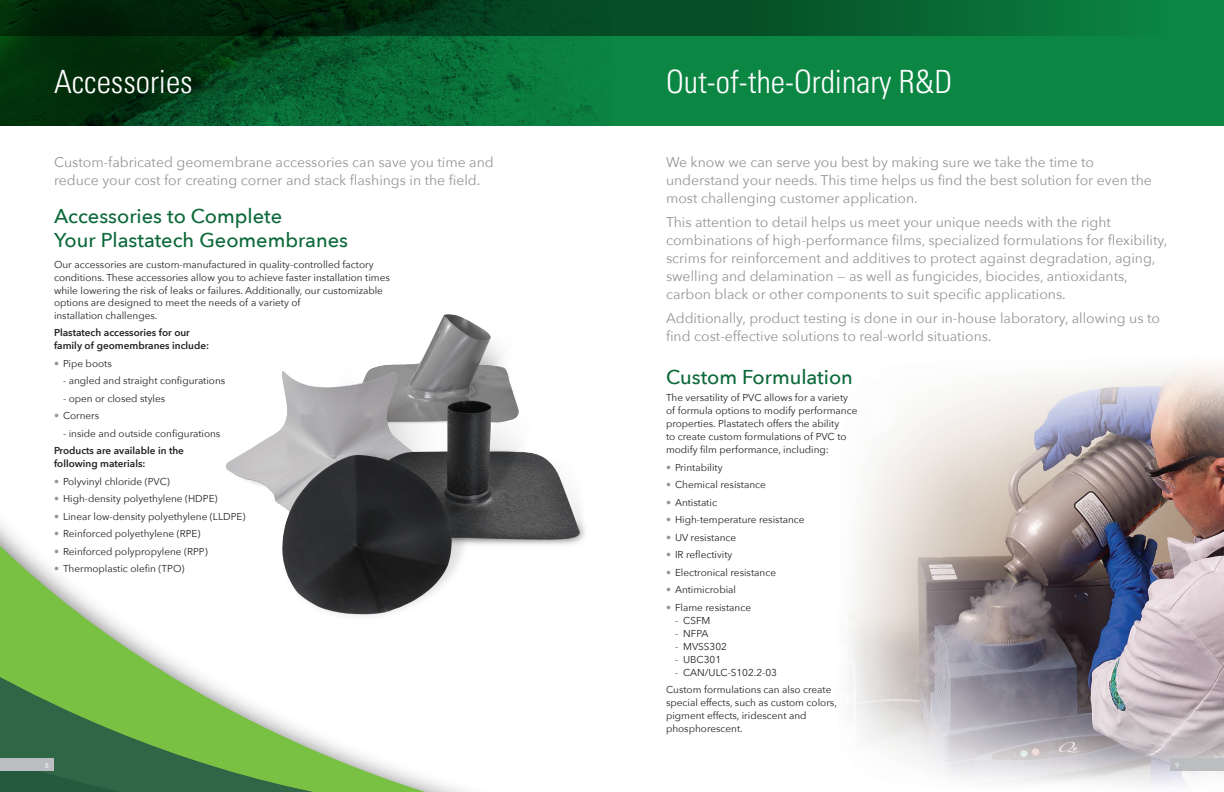
<style>
.page{position:relative;width:1224px;height:792px;background:#fff}
.page>*{position:absolute;margin:0;border:0;box-sizing:border-box;transform-origin:0 0}
.Headline{font:300 condensed 32px "Univers LT Pro";color:#fff}
.Side_Head{font:500 20px/24px "Avenir Next";color:#0c6939}
.Body{font:14px/18px "Avenir Next";color:#939598}
.Side_Head-2{font:10px/13px "Avenir Next";color:#231f20}
.Side_Head-3{font:600 10px/13px "Avenir Next";color:#231f20}
.t1{font:7px "Avenir Next";color:#fff}
.s1{color:#939598}
</style>
<div class="page">
<svg style="left:0;top:523px;width:46px;height:44px"></svg>
<svg style="left:0;top:567px;width:225px;height:125px;fill:#79c142"></svg>
<svg style="left:0;top:692px;width:466px;height:100px"></svg>
<img style="left:848px;top:367px;width:376px;height:419px">
<div style="left:0;top:0;width:1224px;height:126px;background:#0c8643"></div>
<svg style="left:612px;top:0;width:479px;height:36px"></svg>
<div style="left:0;top:759px;width:54px;height:12px;background:#bcbdc0"></div>
<div style="left:1170px;top:759px;width:54px;height:12px;background:#bcbdc0"></div>
<img style="left:0;top:0;width:612px;height:126px">
<img style="left:169px;top:314px;width:416px;height:341px">
<p class="Headline" style="left:54px;top:60px;width:140px">Accessories</p>
<p class="Body" style="left:54px;top:153px;width:441px">Custom-fabricated geomembrane accessories can save you time and reduce your cost for creating corner and stack flashings in the field.</p>
<p class="Side_Head" style="left:54px;top:204px;width:296px">Accessories to Complete<br>Your Plastatech Geomembranes</p>
<p class="Side_Head-2" style="left:54px;top:258px;width:337px">Our accessories are custom-manufactured in quality-controlled factory conditions. These accessories allow you to achieve faster installation times while lowering the risk of leaks or failures. Additionally, our customizable</p>
<p class="Side_Head-2" style="left:54px;top:296px;width:248px">options are designed to meet the needs of a variety of</p>
<p class="Side_Head-2" style="left:54px;top:308px;width:105px">installation challenges.</p>
<p class="Side_Head-3" style="left:54px;top:326px;width:157px">Plastatech accessories for our family of geomembranes include:</p>
<p class="Side_Head-2" style="left:54px;top:356px;width:59px"><span class="s1">•</span> Pipe boots</p>
<p class="Side_Head-2" style="left:63px;top:374px;width:164px">- angled and straight configurations</p>
<p class="Side_Head-2" style="left:63px;top:391px;width:104px">- open or closed styles</p>
<p class="Side_Head-2" style="left:54px;top:409px;width:47px"><span class="s1">•</span> Corners</p>
<p class="Side_Head-2" style="left:63px;top:426px;width:159px">- inside and outside configurations</p>
<p class="Side_Head-3" style="left:54px;top:444px;width:132px">Products are available in the following materials:</p>
<p class="Side_Head-2" style="left:54px;top:474px;width:117px"><span class="s1">•</span> Polyvinyl chloride (PVC)</p>
<p class="Side_Head-2" style="left:54px;top:492px;width:165px"><span class="s1">•</span> High-density polyethylene (HDPE)</p>
<p class="Side_Head-2" style="left:54px;top:509px;width:193px"><span class="s1">•</span> Linear low-density polyethylene (LLDPE)</p>
<p class="Side_Head-2" style="left:54px;top:527px;width:148px"><span class="s1">•</span> Reinforced polyethylene (RPE)</p>
<p class="Side_Head-2" style="left:54px;top:544px;width:155px"><span class="s1">•</span> Reinforced polypropylene (RPP)</p>
<p class="Side_Head-2" style="left:54px;top:562px;width:132px"><span class="s1">•</span> Thermoplastic olefin (TPO)</p>
<p class="Headline" style="left:666px;top:60px;width:288px">Out-of-the-Ordinary R&amp;D</p>
<p class="Body" style="left:666px;top:153px;width:487px">We know we can serve you best by making sure we take the time to understand your needs. This time helps us find the best solution for even the most challenging customer application.</p>
<p class="Body" style="left:666px;top:213px;width:503px">This attention to detail helps us meet your unique needs with the right combinations of high-performance films, specialized formulations for flexibility, scrims for reinforcement and additives to protect against degradation, aging, swelling and delamination — as well as fungicides, biocides, antioxidants, carbon black or other components to suit specific applications.</p>
<p class="Body" style="left:666px;top:309px;width:496px">Additionally, product testing is done in our in-house laboratory, allowing us to find cost-effective solutions to real-world situations.</p>
<p class="Side_Head" style="left:666px;top:364px;width:188px">Custom Formulation</p>
<p class="Side_Head-2" style="left:666px;top:391px;width:193px">The versatility of PVC allows for a variety of formula options to modify performance properties. Plastatech offers the ability<br>to create custom formulations of PVC to modify film performance, including:</p>
<p class="Side_Head-2" style="left:666px;top:460px;width:58px"><span class="s1">•</span> Printability</p>
<p class="Side_Head-2" style="left:666px;top:478px;width:101px"><span class="s1">•</span> Chemical resistance</p>
<p class="Side_Head-2" style="left:666px;top:495px;width:52px"><span class="s1">•</span> Antistatic</p>
<p class="Side_Head-2" style="left:666px;top:513px;width:140px"><span class="s1">•</span> High-temperature resistance</p>
<p class="Side_Head-2" style="left:666px;top:530px;width:72px"><span class="s1">•</span> UV resistance</p>
<p class="Side_Head-2" style="left:666px;top:548px;width:68px"><span class="s1">•</span> IR reflectivity</p>
<p class="Side_Head-2" style="left:666px;top:565px;width:112px"><span class="s1">•</span> Electronical resistance</p>
<p class="Side_Head-2" style="left:666px;top:583px;width:72px"><span class="s1">•</span> Antimicrobial</p>
<p class="Side_Head-2" style="left:666px;top:600px;width:87px"><span class="s1">•</span> Flame resistance</p>
<p class="Side_Head-2" style="left:675px;top:613px;width:37px">- CSFM</p>
<p class="Side_Head-2" style="left:675px;top:626px;width:35px">- NFPA</p>
<p class="Side_Head-2" style="left:675px;top:639px;width:53px">- MVSS302</p>
<p class="Side_Head-2" style="left:675px;top:652px;width:48px">- UBC301</p>
<p class="Side_Head-2" style="left:675px;top:665px;width:104px">- CAN/ULC-S102.2-03</p>
<p class="Side_Head-2" style="left:666px;top:683px;width:173px">Custom formulations can also create special effects, such as custom colors, pigment effects, iridescent and phosphorescent.</p>
<p class="t1" style="left:45px;top:759px;width:6px">8</p>
<p class="t1" style="left:1175px;top:759px;width:6px">9</p>
</div>
